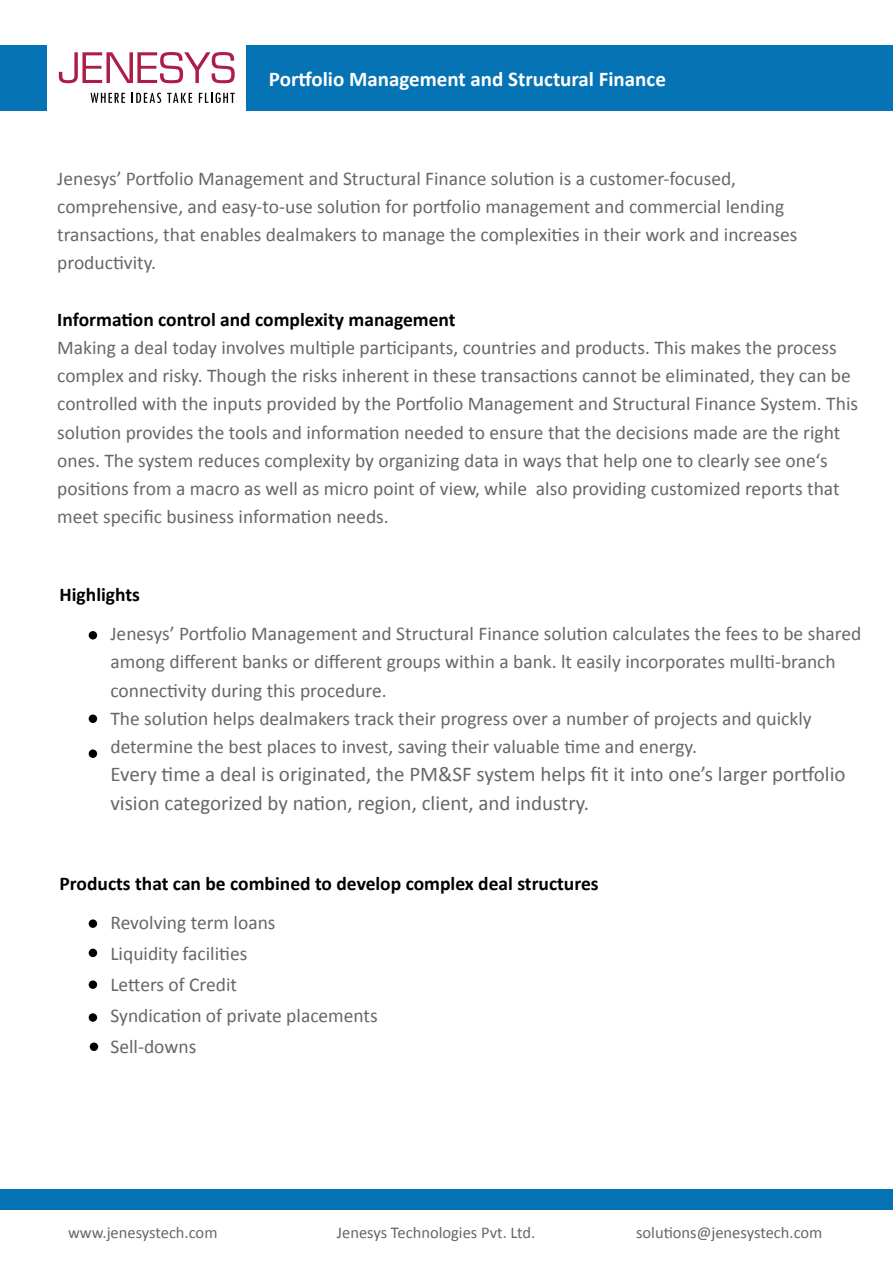
<style>
.page{position:relative;width:893px;height:1263px;background:#fff}
.page>*{position:absolute;margin:0;border:0;box-sizing:border-box;transform-origin:0 0}
.t1{font:21px/28.2px "Calibri";color:#666767}
.t2{font:700 21px "Calibri";color:#fff}
.t3{font:19.5px/28.2px "Calibri";color:#666767}
.t4{font:700 19.5px "Calibri";color:#000}
.t5{font:16.5px "Calibri";color:#666767}
</style>
<div class="page">
<svg style="left:91px;top:93px;width:34px;height:10px"></svg>
<svg style="left:132px;top:93px;width:29px;height:10px"></svg>
<svg style="left:167px;top:93px;width:25px;height:10px"></svg>
<svg style="left:199px;top:93px;width:36px;height:10px"></svg>
<svg style="left:59px;top:52px;width:176px;height:31px"></svg>
<div style="left:0;top:45px;width:47px;height:66px;background:#0673b4"></div>
<div style="left:247px;top:45px;width:646px;height:66px;background:#0673b4"></div>
<div style="left:0;top:1189px;width:893px;height:21px;background:#0572b3"></div>
<div style="left:88px;top:630px;width:10px;height:10px;background:#000;border-radius:50%"></div>
<div style="left:87px;top:629px;width:12px;height:12px;border:2px solid #fff;border-radius:50%"></div>
<div style="left:88px;top:919px;width:10px;height:10px;background:#000;border-radius:50%"></div>
<div style="left:87px;top:918px;width:12px;height:11px;border:2px solid #fff;border-radius:50%"></div>
<div style="left:88px;top:714px;width:10px;height:10px;background:#000;border-radius:50%"></div>
<div style="left:87px;top:713px;width:12px;height:11px;border:2px solid #fff;border-radius:50%"></div>
<div style="left:88px;top:948px;width:10px;height:10px;background:#000;border-radius:50%"></div>
<div style="left:87px;top:947px;width:12px;height:12px;border:2px solid #fff;border-radius:50%"></div>
<div style="left:88px;top:749px;width:10px;height:10px;background:#000;border-radius:50%"></div>
<div style="left:87px;top:748px;width:12px;height:11px;border:2px solid #fff;border-radius:50%"></div>
<div style="left:88px;top:980px;width:10px;height:10px;background:#000;border-radius:50%"></div>
<div style="left:87px;top:979px;width:12px;height:11px;border:2px solid #fff;border-radius:50%"></div>
<div style="left:88px;top:1012px;width:10px;height:10px;background:#000;border-radius:50%"></div>
<div style="left:87px;top:1012px;width:12px;height:11px;border:2px solid #fff;border-radius:50%"></div>
<div style="left:89px;top:1042px;width:10px;height:10px;background:#000;border-radius:50%"></div>
<div style="left:88px;top:1041px;width:12px;height:11px;border:2px solid #fff;border-radius:50%"></div>
<p class="t2" style="left:269px;top:65px;width:398px">Portfolio Management and Structural Finance</p>
<p class="t3" style="left:57px;top:164px;width:742px">Jenesys’ Portfolio Management and Structural Finance solution is a customer-focused, comprehensive, and easy-to-use solution for portfolio management and commercial lending transactions, that enables dealmakers to manage the complexities in their work and increases productivity.</p>
<p class="t4" style="left:57px;top:307px;width:400px">Information control and complexity management</p>
<p class="t3" style="left:57px;top:333px;width:802px">Making a deal today involves multiple participants, countries and products. This makes the process complex and risky. Though the risks inherent in these transactions cannot be eliminated, they can be controlled with the inputs provided by the Portfolio Management and Structural Finance System. This solution provides the tools and information needed to ensure that the decisions made are the right ones. The system reduces complexity by organizing data in ways that help one to clearly see one‘s positions from a macro as well as micro point of view, while also providing customized reports that meet specific business information needs.</p>
<p class="t4" style="left:60px;top:582px;width:82px">Highlights</p>
<p class="t3" style="left:110px;top:620px;width:752px">Jenesys’ Portfolio Management and Structural Finance solution calculates the fees to be shared among different banks or different groups within a bank. lt easily incorporates mullti-branch connectivity during this procedure.<br>The solution helps dealmakers track their progress over a number of projects and quickly determine the best places to invest, saving their valuable time and energy.</p>
<p class="t1" style="left:110px;top:760px;width:737px">Every time a deal is originated, the PM&amp;SF system helps fit it into one’s larger portfolio vision categorized by nation, region, client, and industry.</p>
<p class="t4" style="left:60px;top:871px;width:541px">Products that can be combined to develop complex deal structures</p>
<p class="t3" style="left:110px;top:907px;width:269px;line-height:31.2px">Revolving term loans<br>Liquidity facilities<br>Letters of Credit<br>Syndication of private placements<br>Sell-downs</p>
<p class="t5" style="left:68px;top:1222px;width:151px">www.jenesystech.com</p>
<p class="t5" style="left:337px;top:1222px;width:200px">Jenesys Technologies Pvt. Ltd.</p>
<p class="t5" style="left:636px;top:1222px;width:188px">solutions@jenesystech.com</p>
</div>
